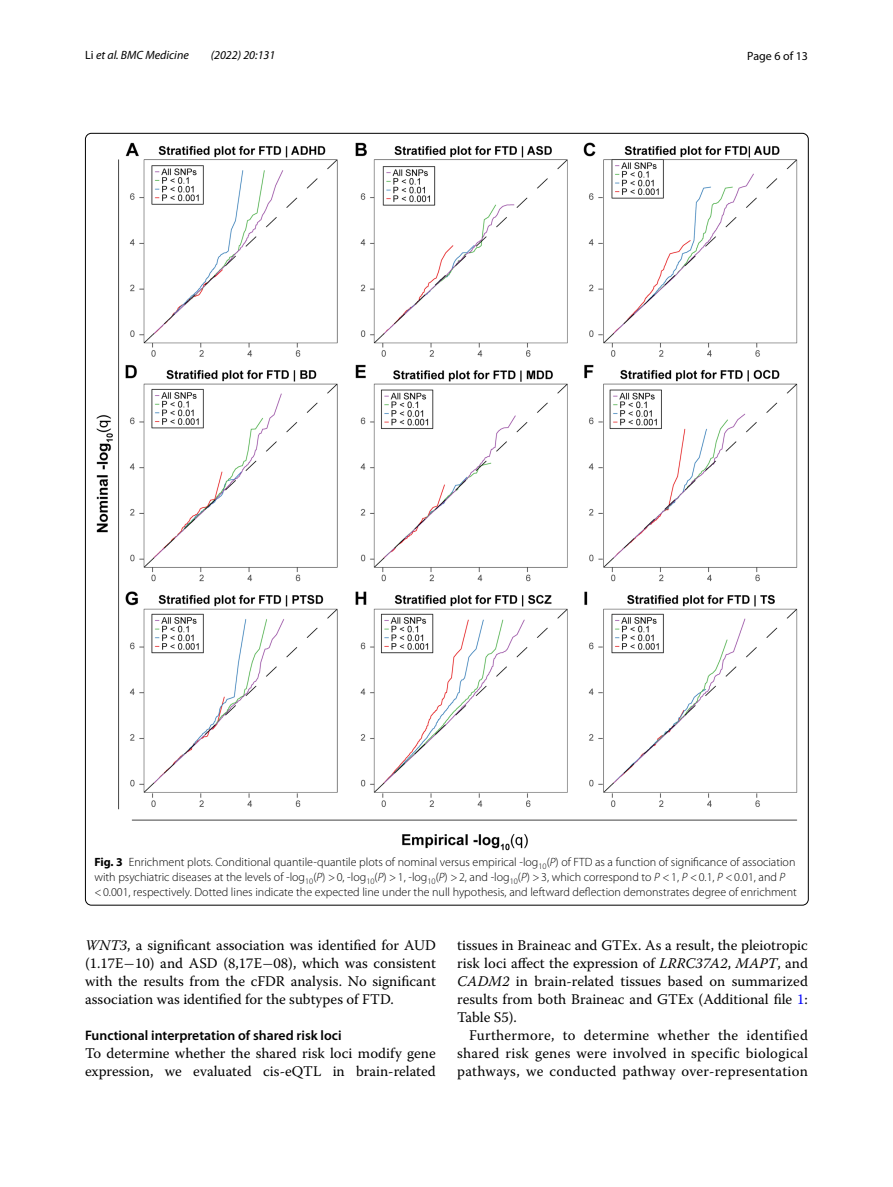
<style>
.page{position:relative;width:893px;height:1187px;background:#fff}
.page>*{position:absolute;margin:0;border:0;box-sizing:border-box;transform-origin:0 0}
.t1{font:14.7px/18px "Warnock Pro";color:#000;text-align:justify}
.t2{font:600 13.8px "Myriad Pro";color:#000}
.t3{font:300 12px/15px "Myriad Pro";color:#000}
.t4{font:italic 12px "Myriad Pro";color:#000}
.t5{font:12px "Myriad Pro";color:#000}
.s1{font-style:normal}
.s2{font-weight:700}
.s3{font-style:italic}
.s4{font-family:"MTSY"}
.s5{color:#00f}
</style>
<div class="page">
<img style="left:97px;top:142px;width:700px;height:708px">
<p class="t4" style="left:85px;top:48px;width:105px"><span class="s1">Li</span> et al. BMC Medicine</p>
<p class="t4" style="left:211px;top:48px;width:66px">(2022) 20:131</p>
<p class="t5" style="left:747px;top:48px;width:62px">Page 6 of 13</p>
<p class="t3" style="left:94px;top:854px;width:704px"><span class="s2">Fig. 3</span> Enrichment plots. Conditional quantile-quantile plots of nominal versus empirical -log<sub>10</sub>(<span class="s3">P</span>) of FTD as a function of significance of association with psychiatric diseases at the levels of -log<sub>10</sub>(<span class="s3">P</span>) &gt;0, -log<sub>10</sub>(<span class="s3">P</span>) &gt;1, -log<sub>10</sub>(<span class="s3">P</span>) &gt;2, and -log<sub>10</sub>(<span class="s3">P</span>) &gt;3, which correspond to <span class="s3">P</span> &lt;1, <span class="s3">P</span> &lt;0.1, <span class="s3">P</span> &lt;0.01, and <span class="s3">P </span>&lt;0.001, respectively. Dotted lines indicate the expected line under the null hypothesis, and leftward deflection demonstrates degree of enrichment</p>
<p class="t1" style="left:85px;top:935px;width:352px"><span class="s3">WNT3</span>, a significant association was identified for AUD (1.17E<span class="s4">−</span>10) and ASD (8,17E<span class="s4">−</span>08), which was consistent with the results from the cFDR analysis. No significant association was identified for the subtypes of FTD.</p>
<p class="t2" style="left:85px;top:1026px;width:258px">Functional interpretation of shared risk loci</p>
<p class="t1" style="left:85px;top:1043px;width:352px">To determine whether the shared risk loci modify gene expression, we evaluated cis-eQTL in brain-related</p>
<p class="t1" style="left:457px;top:935px;width:352px">tissues in Braineac and GTEx. As a result, the pleiotropic risk loci affect the expression of <span class="s3">LRRC37A2</span>, <span class="s3">MAPT</span>, and <span class="s3">CADM2</span> in brain-related tissues based on summarized results from both Braineac and GTEx (Additional file <span class="s5">1</span>:<br>Table S5).</p>
<p class="t1" style="left:457px;top:1025px;width:352px;text-indent:12px">Furthermore, to determine whether the identified shared risk genes were involved in specific biological pathways, we conducted pathway over-representation</p>
</div>
